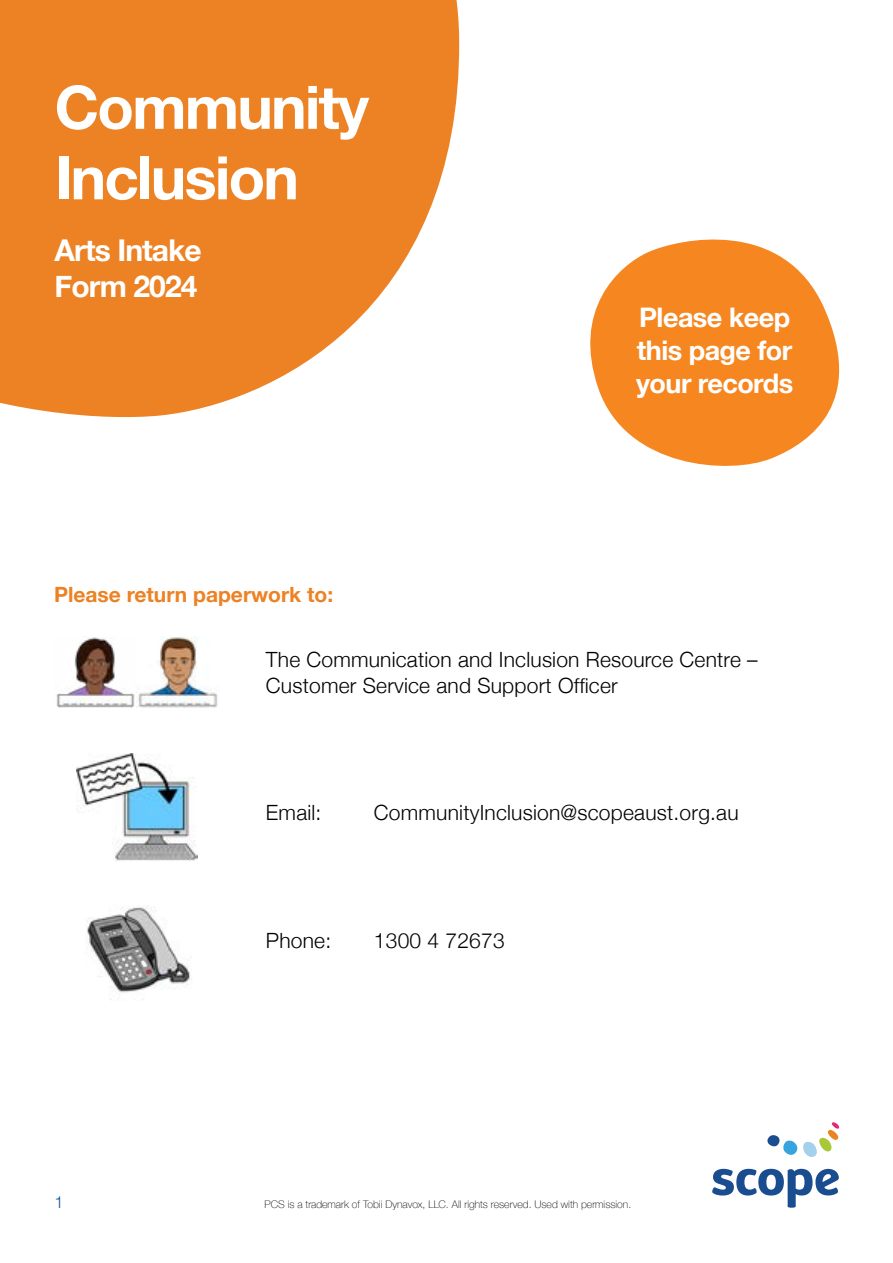
<style>
.page{position:relative;width:893px;height:1263px;background:#fff}
.page>*{position:absolute;margin:0;border:0;box-sizing:border-box;transform-origin:0 0}
.t1{font:700 60px/70.5px "Helvetica Neue";letter-spacing:-.03em;color:#fff}
.t2{font:700 30px/36px "Helvetica Neue";letter-spacing:-.03em;color:#fff}
.t3{font:700 27px/33px "Helvetica Neue";letter-spacing:-.02em;color:#fff;text-align:justify}
.t4{font:300 21px/25.5px "Helvetica Neue";letter-spacing:.01em;color:#000}
.t5{font:700 21px "Helvetica Neue";color:#ec8223}
.t6{font:300 16.5px "Helvetica Neue";color:#13569b}
.t7{font:100 10.5px "Helvetica Neue";color:#000}
</style>
<div class="page">
<svg style="left:712px;top:1169px;width:127px;height:39px"></svg>
<svg style="left:767px;top:1122px;width:73px;height:35px"></svg>
<img style="left:56px;top:637px;width:162px;height:70px">
<img style="left:76px;top:754px;width:121px;height:107px">
<img style="left:87px;top:907px;width:105px;height:93px">
<svg style="left:0;top:0;width:460px;height:418px;background:#ee9240"></svg>
<svg style="left:590px;top:239px;width:250px;height:227px;fill:#f6861f"></svg>
<h1 class="t1" style="left:55px;top:74px;width:316px">Community<br>Inclusion</h1>
<h2 class="t2" style="left:55px;top:233px;width:149px">Arts Intake<br>Form 2024</h2>
<p class="t5" style="left:54px;top:578px;width:281px">Please return paperwork to:</p>
<p class="t3" style="left:636px;top:301px;width:159px">Please keep this page for your records</p>
<p class="t4" style="left:266px;top:646px;width:493px">The Communication and Inclusion Resource Centre –<br>Customer Service and Support Officer</p>
<p class="t4" style="left:266px;top:799px;width:57px">Email:</p>
<p class="t4" style="left:374px;top:799px;width:366px">CommunityInclusion@scopeaust.org.au</p>
<p class="t6" style="left:55px;top:1188px;width:11px">1</p>
<p class="t4" style="left:266px;top:926px;width:67px">Phone:</p>
<p class="t4" style="left:374px;top:926px;width:132px">1300 4 72673</p>
<p class="t7" style="left:265px;top:1196px;width:368px">PCS is a trademark of Tobii Dynavox, LLC. All rights reserved. Used with permission.</p>
</div>
